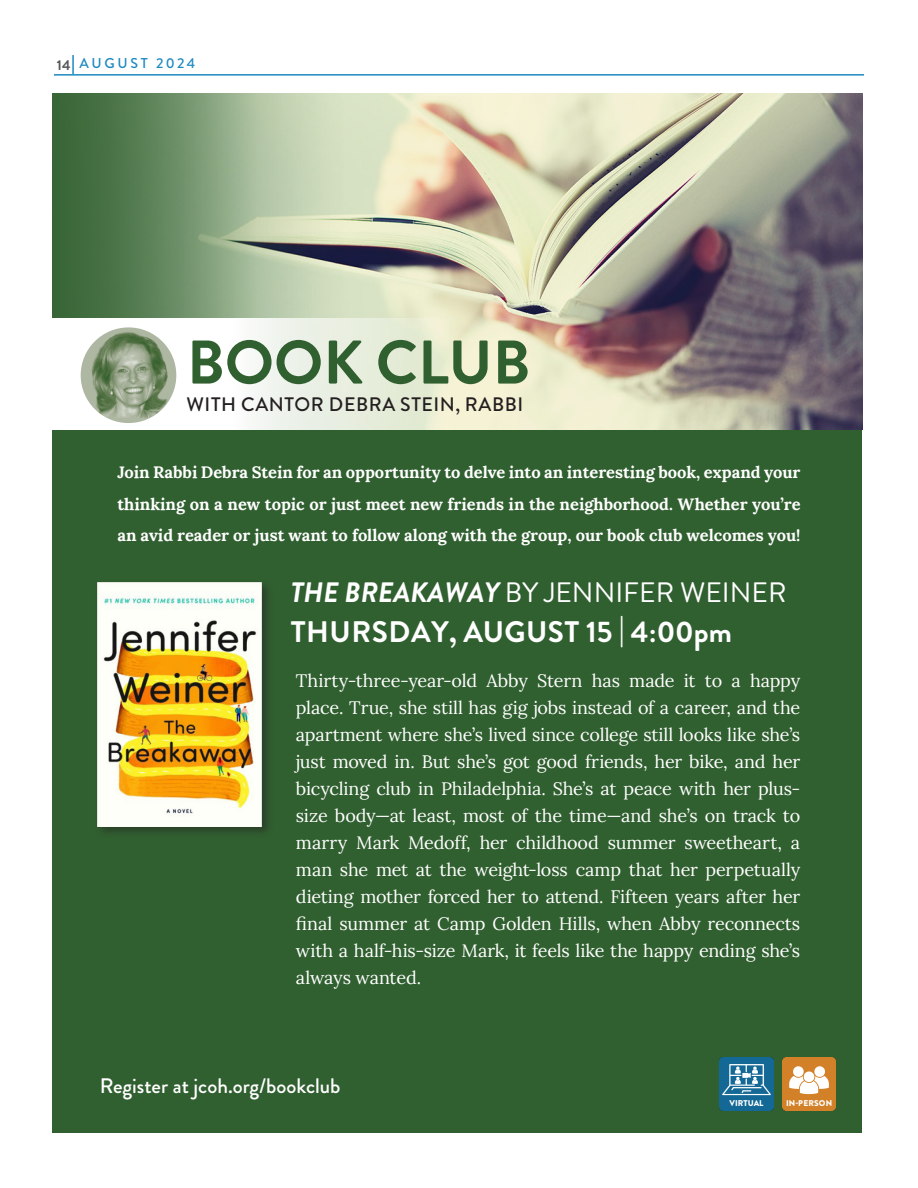
<style>
.page{position:relative;width:918px;height:1188px;background:#fff}
.page>*{position:absolute;margin:0;border:0;box-sizing:border-box;transform-origin:0 0}
.t1{font:700 61.5px "Brandon Grotesque";color:#316030}
.Date{font:700 29.7px "Brandon Grotesque";letter-spacing:.015em;color:#fff}
.Page_Heading{font:28.05px "Brandon Grotesque";color:#fff}
.Date-2{font:500 21px "Brandon Grotesque";color:#fff}
.t2{font:500 19.5px "Brandon Grotesque";letter-spacing:.03em;color:#231f20}
.Date-3{font:18px/27px "Lora";letter-spacing:-.01em;color:#fff;text-align:justify}
.t3{font:700 16.5px/31.5px "Lora";color:#fff;text-align:justify}
.t4{font:500 14.25px "Brandon Grotesque";letter-spacing:.185em;color:#1c89c0}
.t5{font:900 8.4px "Brandon Grotesque";letter-spacing:.01em;color:#fff}
.s1{font-weight:700;color:#57585a}
.s2{font-weight:700;font-style:italic}
</style>
<div class="page">
<svg style="left:72px;top:55px;width:2px;height:19px"></svg>
<hr style="left:54px;top:74px;width:810px;height:2px;background:#1c89c0">
<div style="left:52px;top:94px;width:810px;height:1039px;background:#316030"></div>
<img style="left:66px;top:94px;width:796px;height:335px">
<svg style="left:52px;top:318px;width:671px;height:112px;background:#e0dcce"></svg>
<img style="left:81px;top:327px;width:95px;height:96px;border-radius:48px">
<div style="left:95px;top:579px;width:179px;height:260px;background:#231f20;opacity:.5"></div>
<img style="left:98px;top:583px;width:164px;height:244px">
<img style="left:720px;top:1058px;width:53px;height:53px">
<img style="left:782px;top:1058px;width:54px;height:53px">
<p class="t4" style="left:57px;top:53px;width:140px"><span class="s1">14</span> AUGUST 2024</p>
<p class="t1" style="left:187px;top:319px;width:345px">BOOK CLUB</p>
<p class="t2" style="left:187px;top:390px;width:338px">WITH CANTOR DEBRA STEIN, RABBI</p>
<p class="t3" style="left:117px;top:455px;width:685px">Join Rabbi Debra Stein for an opportunity to delve into an interesting book, expand your thinking on a new topic or just meet new friends in the neighborhood. Whether you’re an avid reader or just want to follow along with the group, our book club welcomes you!</p>
<p class="Page_Heading" style="left:291px;top:573px;width:498px"><span class="s2">THE BREAKAWAY</span> BY JENNIFER WEINER</p>
<p class="Date" style="left:291px;top:611px;width:443px">THURSDAY, AUGUST 15 | 4:00pm</p>
<p class="Date-3" style="left:296px;top:666px;width:506px">Thirty-three-year-old Abby Stern has made it to a happy place. True, she still has gig jobs instead of a career, and the apartment where she’s lived since college still looks like she’s just moved in. But she’s got good friends, her bike, and her bicycling club in Philadelphia. She’s at peace with her plus&shy;size body—at least, most of the time—and she’s on track to marry Mark Medoff, her childhood summer sweetheart, a man she met at the weight-loss camp that her perpetually dieting mother forced her to attend. Fifteen years after her final summer at Camp Golden Hills, when Abby reconnects with a half-his-size Mark, it feels like the happy ending she’s always wanted.</p>
<p class="Date-2" style="left:100px;top:1071px;width:242px">Register at jcoh.org/bookclub</p>
<p class="t5" style="left:730px;top:1097px;width:35px">VIRTUAL</p>
<p class="t5" style="left:786px;top:1097px;width:48px">IN-PERSON</p>
</div>
